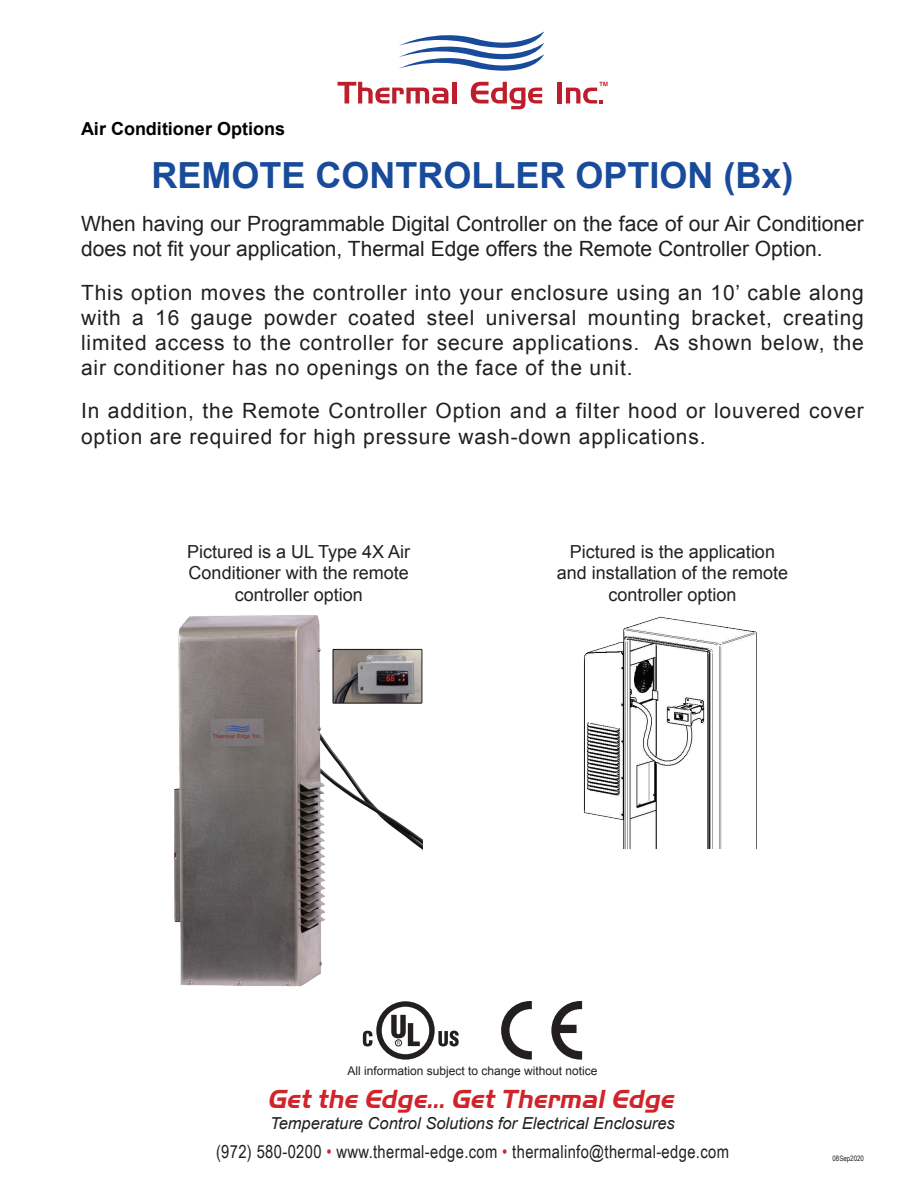
<style>
.page{position:relative;width:918px;height:1188px;background:#fff}
.page>*{position:absolute;margin:0;border:0;box-sizing:border-box;transform-origin:0 0}
.t1{font:700 36px "Arial";color:#194b9b}
.t2{font:italic 700 27px "Handel Got D";color:#d1232a}
.t3{font:21px/25.2px "Arial";letter-spacing:.04em;color:#231f20;text-align:justify}
.t4{font:21px/25.2px "Arial";color:#231f20}
.t5{font:18px/21.6px "Arial";color:#231f20;text-align:center}
.t6{font:18px "Arial Narrow";letter-spacing:.02em;color:#231f20}
.t7{font:700 18px "Arial";color:#000}
.t8{font:italic 16.5px "Arial";color:#231f20}
.t9{font:12px "Arial";color:#231f20}
.t10{font:7.5px "Arial Narrow";color:#231f20}
.s1{color:#d1232a}
</style>
<div class="page">
<svg style="left:501px;top:1001px;width:31px;height:59px"></svg>
<svg style="left:551px;top:1001px;width:31px;height:59px"></svg>
<svg style="left:363px;top:1001px;width:96px;height:58px"></svg>
<img style="left:175px;top:615px;width:248px;height:372px">
<img style="left:584px;top:616px;width:173px;height:233px">
<div style="left:557px;top:82px;width:5px;height:22px;background:#be1d2c"></div>
<svg style="left:338px;top:31px;width:206px;height:78px"></svg>
<svg style="left:566px;top:82px;width:42px;height:22px"></svg>
<p class="t7" style="left:81px;top:116px;width:206px">Air Conditioner Options</p>
<p class="t1" style="left:152px;top:152px;width:644px">REMOTE CONTROLLER OPTION (Bx)</p>
<p class="t4" style="left:81px;top:212px;width:784px">When having our Programmable Digital Controller on the face of our Air Conditioner does not fit your application, Thermal Edge offers the Remote Controller Option.</p>
<p class="t3" style="left:81px;top:280px;width:784px">This option moves the controller into your enclosure using an 10’ cable along with a 16 gauge powder coated steel universal mounting bracket, creating limited access to the controller for secure applications. As shown below, the air conditioner has no openings on the face of the unit.</p>
<p class="t3" style="left:81px;top:399px;width:784px">In addition, the Remote Controller Option and a filter hood or louvered cover option are required for high pressure wash-down applications.</p>
<p class="t5" style="left:187px;top:541px;width:225px">Pictured is a UL Type 4X Air<br>Conditioner with the remote controller option</p>
<p class="t5" style="left:557px;top:541px;width:233px">Pictured is the application and installation of the remote controller option</p>
<p class="t9" style="left:347px;top:1063px;width:252px">All information subject to change without notice</p>
<p class="t2" style="left:268px;top:1084px;width:413px">Get the Edge...Get ThermalEdge</p>
<p class="t8" style="left:270px;top:1113px;width:406px">Temperature Control Solutions for Electrical Enclosures</p>
<p class="t6" style="left:216px;top:1139px;width:514px">(972) 580-0200 <span class="s1">•</span> www.thermal-edge.com <span class="s1">•</span> thermalinfo@thermal-edge.com</p>
<p class="t10" style="left:833px;top:1153px;width:33px">08Sep2020</p>
</div>
